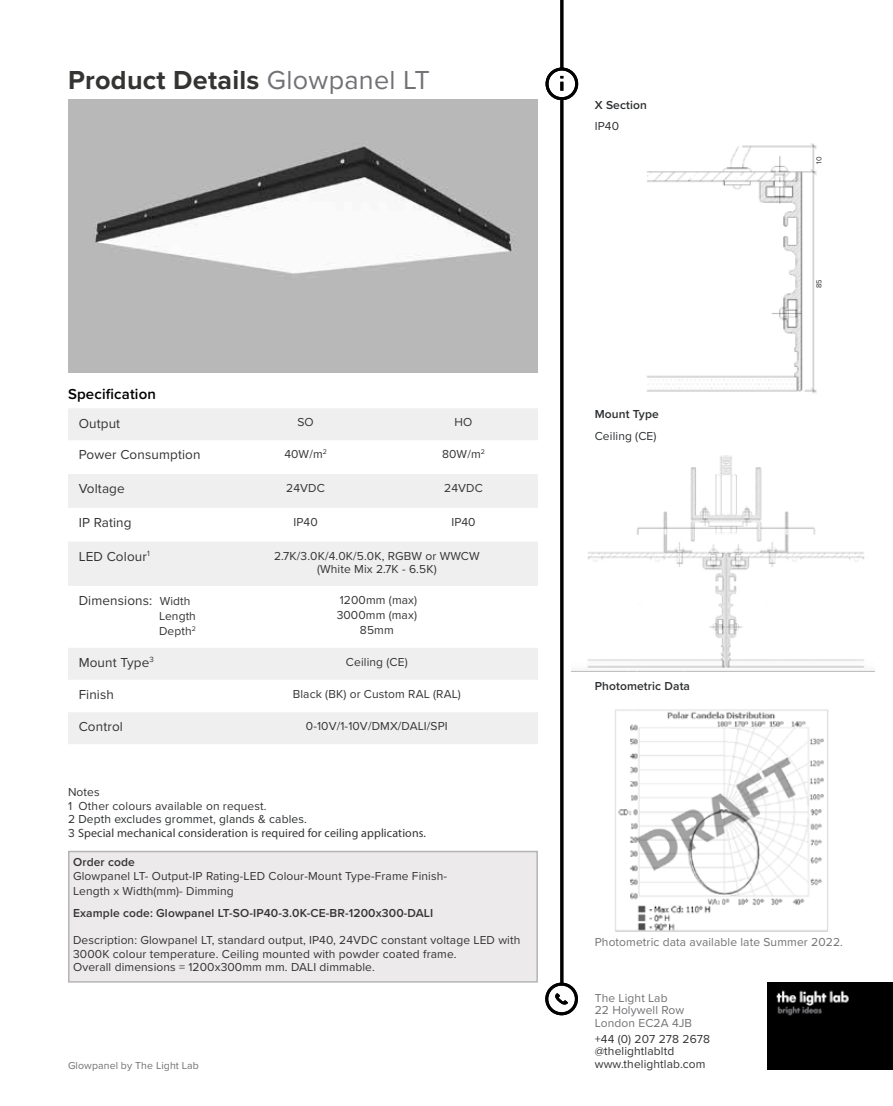
<style>
.page{position:relative;width:893px;height:1106px;background:#fff}
.page>*{position:absolute;margin:0;border:0;box-sizing:border-box;transform-origin:0 0}
.t1{font:700 27px "Proxima Nova";letter-spacing:.01em;color:#343433}
.t2{font:600 15px "Proxima Nova";letter-spacing:.01em;color:#000}
.t3{font:13.5px "Proxima Nova";letter-spacing:.01em;color:#343433}
.t4{font:12px/13.5px "Proxima Nova";letter-spacing:.01em;color:#343433}
.t5{font:12px/12.8px "Proxima Nova";letter-spacing:.01em;color:#717275}
.t6{font:600 12px "Proxima Nova";letter-spacing:.01em;color:#343433}
.t7{font:12px "Myriad Pro";letter-spacing:.01em;color:#343433}
.t8{font:600 12px "Proxima Nova";letter-spacing:.01em;color:#2c2e30}
.t9{font:12px "Proxima Nova";letter-spacing:.01em;color:#2c2e30}
.t10{font:10.5px "Proxima Nova";letter-spacing:.01em;color:#717275}
.t11{font:7.5px "Proxima Nova";color:#2c2e30}
.s1{font-weight:400;color:#717275}
.s2{font-size:12px}
.s3{color:#2c2e30}
.s4{font-family:"Proxima Nova"}
</style>
<div class="page">
<img style="left:767px;top:1064px;width:126px;height:5px">
<img style="left:767px;top:983px;width:126px;height:81px">
<img style="left:647px;top:143px;width:170px;height:251px">
<img style="left:571px;top:455px;width:303px;height:216px">
<hr style="left:560px;top:0;width:3px;height:69px;background:#000">
<hr style="left:560px;top:100px;width:3px;height:884px;background:#000">
<div style="left:545px;top:67px;width:33px;height:33px;border:3px solid #000;border-radius:50%"></div>
<svg style="left:560px;top:76px;width:3px;height:15px"></svg>
<div style="left:545px;top:982px;width:33px;height:33px;border:3px solid #000;border-radius:50%"></div>
<svg style="left:555px;top:993px;width:13px;height:12px"></svg>
<div style="left:68px;top:850px;width:470px;height:132px;background:#eceaeb;border:2px solid #949498"></div>
<svg style="left:68px;top:408px;width:470px;height:336px;fill:#f0f0f1"></svg>
<img style="left:68px;top:100px;width:470px;height:272px">
<img style="left:615px;top:709px;width:214px;height:222px">
<h1 class="t1" style="left:68px;top:60px;width:363px">Product Details <span class="s1">Glowpanel LT</span></h1>
<p class="t2" style="left:68px;top:383px;width:89px">Specification</p>
<p class="t3" style="left:79px;top:413px;width:43px">Output</p>
<p class="t4" style="left:297px;top:415px;width:18px">SO</p>
<p class="t4" style="left:455px;top:415px;width:19px">HO</p>
<p class="t3" style="left:79px;top:445px;width:123px">Power Consumption</p>
<p class="t4" style="left:284px;top:447px;width:44px">40W/m<sup>2</sup></p>
<p class="t4" style="left:442px;top:447px;width:44px">80W/m<sup>2</sup></p>
<p class="t3" style="left:79px;top:478px;width:48px">Voltage</p>
<p class="t4" style="left:286px;top:481px;width:40px">24VDC</p>
<p class="t4" style="left:444px;top:481px;width:40px">24VDC</p>
<p class="t3" style="left:79px;top:512px;width:54px">IP Rating</p>
<p class="t4" style="left:293px;top:514px;width:26px">IP40</p>
<p class="t4" style="left:451px;top:514px;width:26px">IP40</p>
<p class="t3" style="left:79px;top:546px;width:73px">LED Colour<sup>1</sup></p>
<p class="t4" style="left:274px;top:548px;width:207px;text-align:center">2.7K/3.0K/4.0K/5.0K, RGBW or WWCW (White Mix 2.7K - 6.5K)</p>
<p class="t3" style="left:79px;top:590px;width:113px">Dimensions: <span class="s2">Width</span></p>
<p class="t4" style="left:159px;top:608px;width:38px;line-height:15px">Length<br>Depth<sup>2</sup></p>
<p class="t4" style="left:337px;top:592px;width:82px;line-height:15px;text-align:center">1200mm (max)<br>3000mm (max)<br>85mm</p>
<p class="t3" style="left:79px;top:652px;width:77px">Mount Type<sup>3</sup></p>
<p class="t4" style="left:346px;top:654px;width:63px">Ceiling (CE)</p>
<p class="t3" style="left:79px;top:684px;width:37px">Finish</p>
<p class="t4" style="left:293px;top:686px;width:170px">Black (BK) or Custom RAL (RAL)</p>
<p class="t3" style="left:79px;top:717px;width:46px">Control</p>
<p class="t4" style="left:306px;top:719px;width:143px">0-10V/1-10V/DMX/DALI/SPI</p>
<p class="t8" style="left:595px;top:96px;width:54px">X Section</p>
<p class="t9" style="left:595px;top:117px;width:26px">IP40</p>
<p class="t8" style="left:595px;top:405px;width:66px">Mount Type</p>
<p class="t9" style="left:595px;top:427px;width:63px">Ceiling (CE)</p>
<p class="t8" style="left:595px;top:677px;width:97px">Photometric Data</p>
<p class="t11" style="left:813px;top:164px;width:9px;rotate:-90deg">10</p>
<p class="t11" style="left:813px;top:288px;width:10px;rotate:-90deg">85</p>
<p class="t4" style="left:68px;top:785px;width:240px">Notes<br>1 Other colours available on request.<br>2 <span class="s3">Depth excludes grommet, glands &amp; cables.</span></p>
<p class="t7" style="left:68px;top:825px;width:359px"><span class="s4">3</span> Special mechanical consideration is required for ceiling applications.</p>
<p class="t6" style="left:73px;top:853px;width:63px">Order code</p>
<p class="t4" style="left:73px;top:867px;width:375px;line-height:15px">Glowpanel LT- Output-IP Rating-LED Colour-Mount Type-Frame Finish-<br>Length x Width(mm)- Dimming</p>
<p class="t6" style="left:73px;top:904px;width:362px">Example code: Glowpanel LT-SO-IP40-3.0K-CE-BR-1200x300-DALI</p>
<p class="t4" style="left:73px;top:933px;width:449px">Description: Glowpanel LT, standard output, IP40, 24VDC constant voltage LED with<br>3000K colour temperature. Ceiling mounted with powder coated frame.<br>Overall dimensions = 1200x300mm mm. DALI dimmable.</p>
<p class="t5" style="left:595px;top:935px;width:250px">Photometric data available late Summer 2022.</p>
<p class="t10" style="left:68px;top:1057px;width:132px">Glowpanel by The Light Lab</p>
<p class="t5" style="left:595px;top:990px;width:99px">The Light Lab<br>22 Holywell Row<br>London EC2A 4JB</p>
<p class="t4" style="left:595px;top:1031px;width:117px;line-height:12.8px">+44 (0) 207 278 2678 @thelightlabltd www.thelightlab.com</p>
</div>
